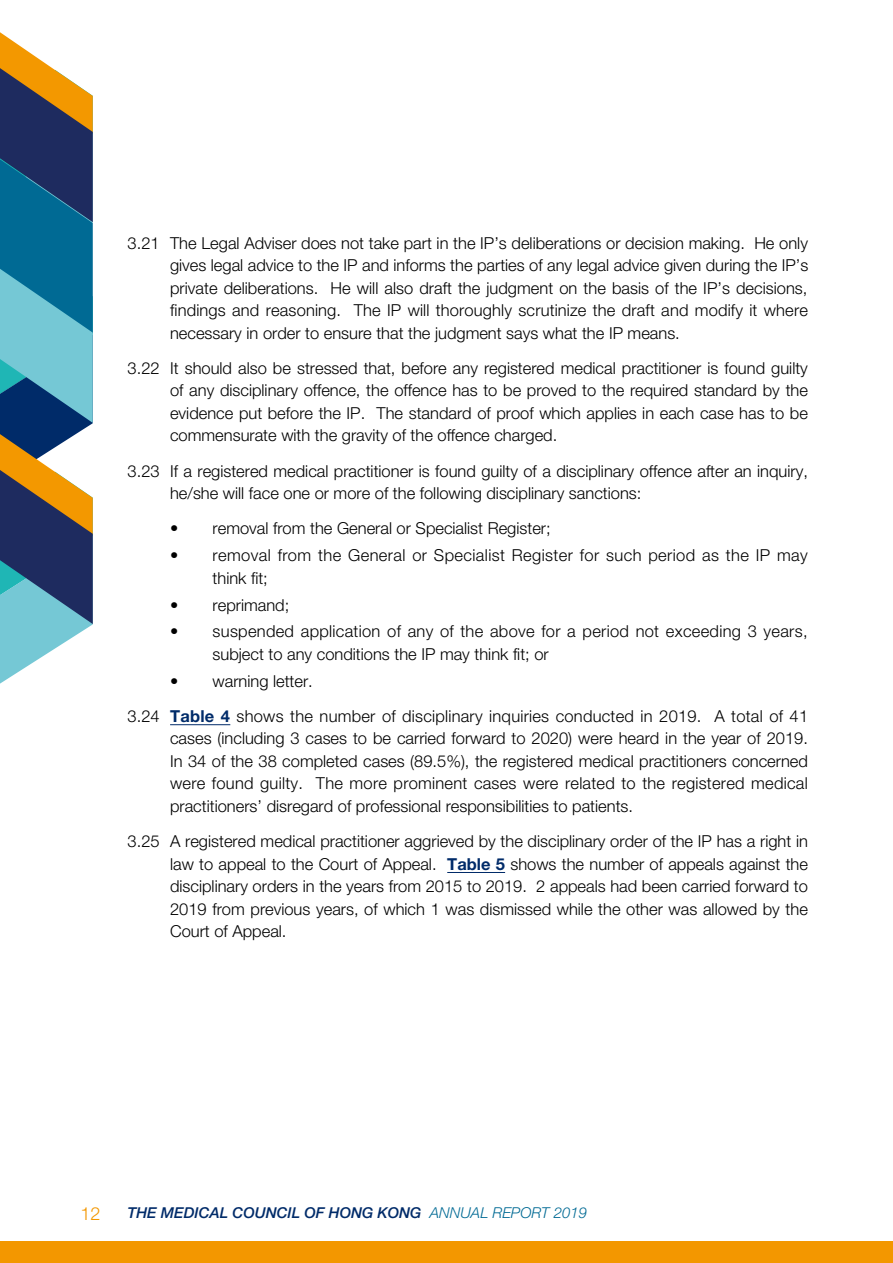
<style>
.page{position:relative;width:893px;height:1263px;background:#fff}
.page>*{position:absolute;margin:0;border:0;box-sizing:border-box;transform-origin:0 0}
.t1{font:300 18px "Helvetica Neue LT Std";color:#f39700}
.t2{font:300 16.5px/22.5px "Helvetica Neue LT Std";color:#000;text-align:justify}
.t3{font:300 16.5px/22.5px "Helvetica Neue LT Std";letter-spacing:.02em;color:#000}
.t4{font:300 16.5px/22.5px "Helvetica Neue LT Std";letter-spacing:.025em;color:#000}
.t5{font:italic 500 15px "Helvetica Neue LT Std";color:#002b69}
.s1{font-weight:700;color:#002b69}
.s2{font-weight:300;color:#006a94}
</style>
<div class="page">
<svg style="left:0;top:32px;width:93px;height:652px;background:#5e828e"></svg>
<div style="left:0;top:1242px;width:893px;height:21px;background:#f39700"></div>
<hr style="left:170px;top:724px;width:60px;height:1px;background:#002b69">
<hr style="left:447px;top:872px;width:58px;height:1px;background:#002b69">
<p class="t2" style="left:170px;top:231px;width:640px;text-indent:-43px">3.21 The Legal Adviser does not take part in the IP’s deliberations or decision making. He only gives legal advice to the IP and informs the parties of any legal advice given during the IP’s private deliberations. He will also draft the judgment on the basis of the IP’s decisions, findings and reasoning. The IP will thoroughly scrutinize the draft and modify it where necessary in order to ensure that the judgment says what the IP means.</p>
<p class="t2" style="left:170px;top:356px;width:639px;text-indent:-43px">3.22 It should also be stressed that, before any registered medical practitioner is found guilty of any disciplinary offence, the offence has to be proved to the required standard by the evidence put before the IP. The standard of proof which applies in each case has to be commensurate with the gravity of the offence charged.</p>
<p class="t2" style="left:170px;top:459px;width:639px;text-indent:-43px">3.23 If a registered medical practitioner is found guilty of a disciplinary offence after an inquiry, he/she will face one or more of the following disciplinary sanctions:</p>
<p class="t2" style="left:170px;top:517px;width:382px">• removal from the General or Specialist Register;</p>
<p class="t4" style="left:213px;top:544px;width:597px;text-indent:-43px">• removal from the General or Specialist Register for such period as the IP may think fit;</p>
<p class="t2" style="left:170px;top:593px;width:121px">• reprimand;</p>
<p class="t3" style="left:213px;top:620px;width:596px;text-indent:-43px">• suspended application of any of the above for a period not exceeding 3 years, subject to any conditions the IP may think fit; or</p>
<p class="t2" style="left:128px;top:663px;width:682px;line-height:35.2px;text-indent:43px">• warning letter.<br>3.24 <span class="s1">Table 4</span> shows the number of disciplinary inquiries conducted in 2019. A total of 41</p>
<p class="t2" style="left:170px;top:727px;width:639px">cases (including 3 cases to be carried forward to 2020) were heard in the year of 2019.<br>In 34 of the 38 completed cases (89.5%), the registered medical practitioners concerned were found guilty. The more prominent cases were related to the registered medical practitioners’ disregard of professional responsibilities to patients.</p>
<p class="t2" style="left:170px;top:830px;width:639px;text-indent:-43px">3.25 A registered medical practitioner aggrieved by the disciplinary order of the IP has a right in law to appeal to the Court of Appeal. <span class="s1">Table 5</span> shows the number of appeals against the disciplinary orders in the years from 2015 to 2019. 2 appeals had been carried forward to 2019 from previous years, of which 1 was dismissed while the other was allowed by the Court of Appeal.</p>
<p class="t1" style="left:81px;top:1202px;width:22px">12</p>
<p class="t5" style="left:128px;top:1204px;width:461px">THE MEDICAL COUNCIL OF HONG KONG <span class="s2">ANNUAL REPORT 2019</span></p>
</div>
